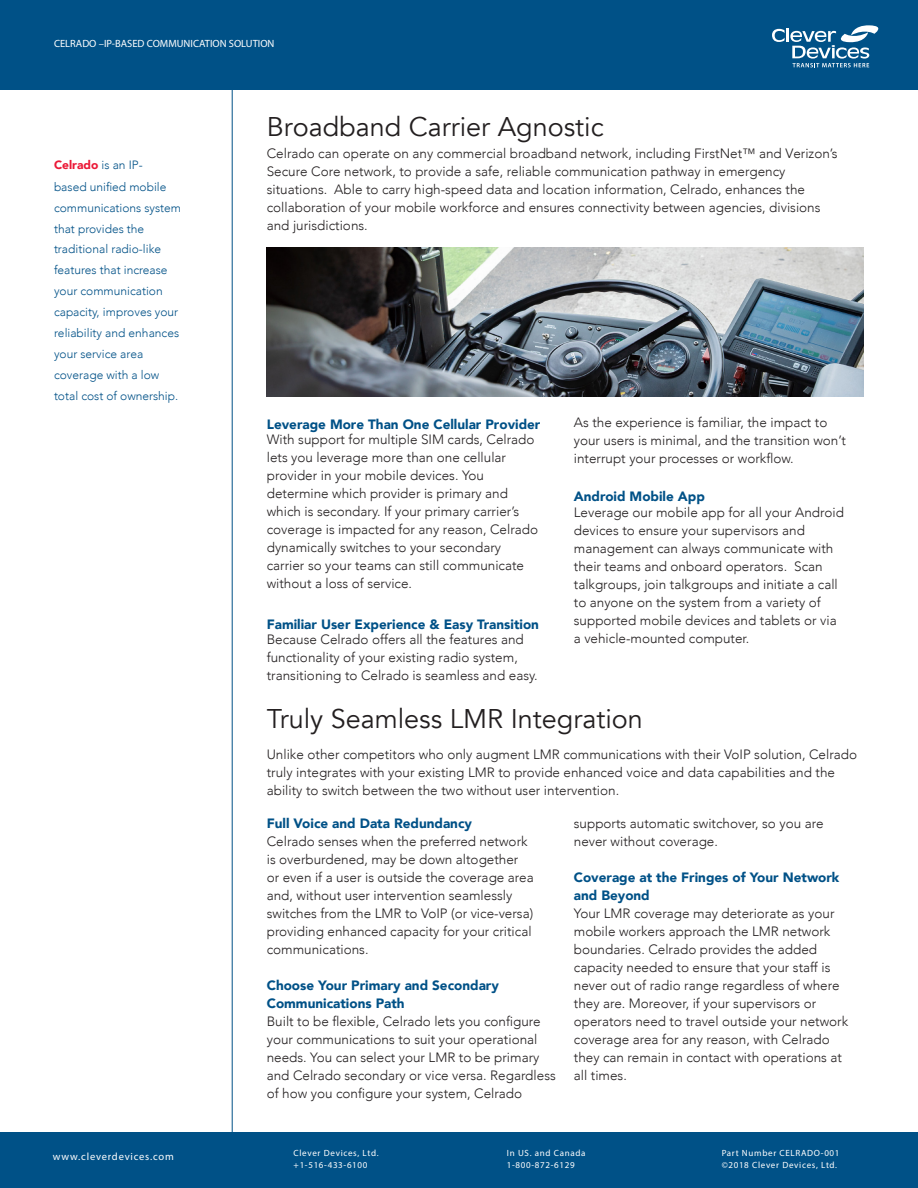
<style>
.page{position:relative;width:918px;height:1188px;background:#fff}
.page>*{position:absolute;margin:0;border:0;box-sizing:border-box;transform-origin:0 0}
.t1{font:27px "Avenir";color:#231f20}
.t2{font:300 13.5px/18px "Avenir";color:#231f20}
.t3{font:900 13.5px/18px "Avenir";color:#005187}
.t4{font:300 12px/21px "Avenir";color:#005187}
.t5{font:10.5px "Myriad Pro";color:#fff}
.t6{font:10.5px "Myriad Pro";letter-spacing:.075em;color:#fff}
.t7{font:9px/12px "Myriad Pro";letter-spacing:.075em;color:#fff}
.s1{font-weight:900;color:#eb1937}
.s2{font-weight:900;color:#005187}
.s3{font-weight:300;color:#231f20}
</style>
<div class="page">
<div style="left:0;top:1133px;width:918px;height:55px;background:#005187"></div>
<div style="left:0;top:0;width:918px;height:90px;background:#005187"></div>
<svg style="left:772px;top:25px;width:106px;height:42px"></svg>
<hr style="left:232px;top:90px;width:1px;height:1044px;background:#005187">
<img style="left:267px;top:248px;width:597px;height:149px">
<p class="t5" style="left:54px;top:37px;width:222px">CELRADO –IP-BASED COMMUNICATION SOLUTION</p>
<p class="t4" style="left:54px;top:155px;width:129px"><span class="s1">Celrado</span> is an IP-<br>based unified mobile communications system that provides the traditional radio-like features that increase your communication capacity, improves your reliability and enhances your service area coverage with a low total cost of ownership.</p>
<p class="t1" style="left:267px;top:111px;width:338px">Broadband Carrier Agnostic</p>
<p class="t2" style="left:267px;top:145px;width:572px">Celrado can operate on any commercial broadband network, including FirstNet™ and Verizon’s Secure Core network, to provide a safe, reliable communication pathway in emergency situations. Able to carry high-speed data and location information, Celrado, enhances the collaboration of your mobile workforce and ensures connectivity between agencies, divisions and jurisdictions.</p>
<p class="t2" style="left:267px;top:417px;width:275px;line-height:15.1px"><span class="s2">Leverage More Than One Cellular Provider<br></span>With support for multiple SIM cards, Celrado</p>
<p class="t2" style="left:267px;top:448px;width:273px">lets you leverage more than one cellular provider in your mobile devices. You determine which provider is primary and which is secondary. If your primary carrier’s coverage is impacted for any reason, Celrado dynamically switches to your secondary carrier so your teams can still communicate without a loss of service.</p>
<p class="t3" style="left:267px;top:617px;width:274px;line-height:15.1px">Familiar User Experience &amp; Easy Transition<br><span class="s3">Because Celrado offers all the features and</span></p>
<p class="t2" style="left:267px;top:649px;width:272px">functionality of your existing radio system, transitioning to Celrado is seamless and easy.</p>
<p class="t2" style="left:574px;top:413px;width:274px">As the experience is familiar, the impact to your users is minimal, and the transition won’t interrupt your processes or workflow.</p>
<p class="t2" style="left:574px;top:488px;width:272px;line-height:16.2px"><span class="s2">Android Mobile App<br></span>Leverage our mobile app for all your Android</p>
<p class="t2" style="left:574px;top:521px;width:266px">devices to ensure your supervisors and management can always communicate with their teams and onboard operators. Scan talkgroups, join talkgroups and initiate a call to anyone on the system from a variety of supported mobile devices and tablets or via a vehicle-mounted computer.</p>
<p class="t1" style="left:267px;top:702px;width:378px">Truly Seamless LMR Integration</p>
<p class="t2" style="left:267px;top:746px;width:592px">Unlike other competitors who only augment LMR communications with their VoIP solution, Celrado truly integrates with your existing LMR to provide enhanced voice and data capabilities and the ability to switch between the two without user intervention.</p>
<p class="t3" style="left:267px;top:814px;width:207px">Full Voice and Data Redundancy</p>
<p class="t2" style="left:267px;top:832px;width:268px">Celrado senses when the preferred network is overburdened, may be down altogether or even if a user is outside the coverage area and, without user intervention seamlessly switches from the LMR to VoIP (or vice-versa) providing enhanced capacity for your critical communications.</p>
<p class="t3" style="left:267px;top:976px;width:234px">Choose Your Primary and Secondary<br>Communications Path</p>
<p class="t2" style="left:267px;top:1012px;width:291px">Built to be flexible, Celrado lets you configure your communications to suit your operational needs. You can select your LMR to be primary and Celrado secondary or vice versa. Regardless of how you configure your system, Celrado</p>
<p class="t2" style="left:574px;top:814px;width:251px">supports automatic switchover, so you are never without coverage.</p>
<p class="t3" style="left:574px;top:868px;width:267px">Coverage at the Fringes of Your Network and Beyond</p>
<p class="t2" style="left:574px;top:904px;width:276px">Your LMR coverage may deteriorate as your mobile workers approach the LMR network boundaries. Celrado provides the added capacity needed to ensure that your staff is never out of radio range regardless of where they are. Moreover, if your supervisors or operators need to travel outside your network coverage area for any reason, with Celrado they can remain in contact with operations at all times.</p>
<p class="t6" style="left:53px;top:1150px;width:122px">www.cleverdevices.com</p>
<p class="t7" style="left:294px;top:1147px;width:86px">Clever Devices, Ltd.</p>
<p class="t7" style="left:294px;top:1159px;width:75px">+1-516-433-6100</p>
<p class="t7" style="left:507px;top:1147px;width:80px">In US. and Canada</p>
<p class="t7" style="left:507px;top:1159px;width:69px">1-800-872-6129</p>
<p class="t7" style="left:722px;top:1147px;width:119px">Part Number CELRADO-001 ©2018 Clever Devices, Ltd.</p>
</div>
